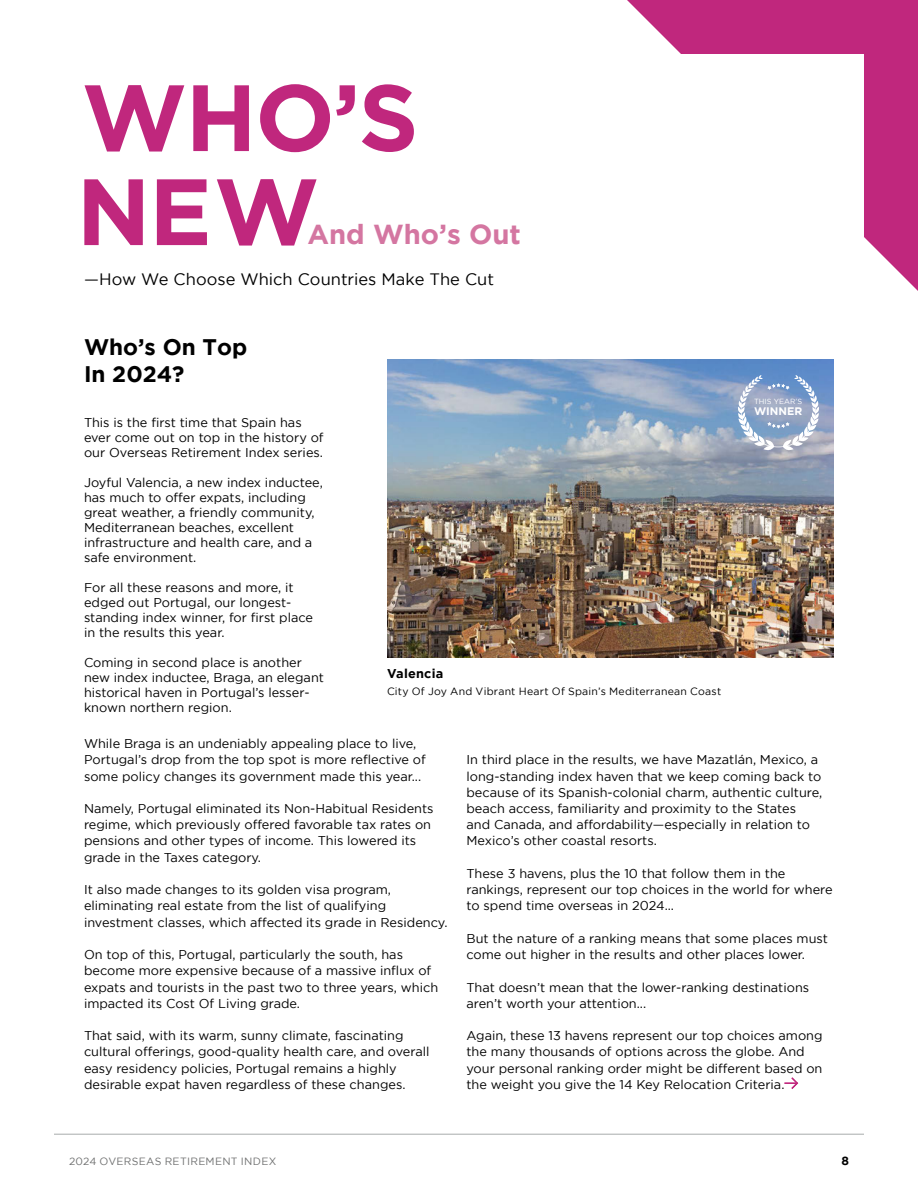
<style>
.page{position:relative;width:918px;height:1188px;background:#fff}
.page>*{position:absolute;margin:0;border:0;box-sizing:border-box;transform-origin:0 0}
.t1{font:700 93.9px/94.1px "Gotham";letter-spacing:-.02em;color:#c0277d}
.t2{font:700 27.45px "Gotham";color:#d476a1}
.t3{font:700 22.5px/27px "Gotham";color:#000}
.t4{font:16.5px "Gotham";color:#000}
.t5{font:12.75px/16.2px "Gotham";color:#000}
.t6{font:700 12.75px "Gotham";letter-spacing:.015em;color:#000}
.t7{font:700 12px "Gotham";color:#000}
.t8{font:700 10.95px "Gotham";color:#fff}
.t9{font:10.5px "Gotham";letter-spacing:.025em;color:#000}
.t10{font:10.5px "Gotham";letter-spacing:.03em;color:#6f7070}
.t11{font:7.5px "Gotham";letter-spacing:.005em;color:#fff}
</style>
<div class="page">
<svg style="left:627px;top:0;width:291px;height:291px"></svg>
<hr style="left:54px;top:1134px;width:810px;height:1px;background:#a8abac">
<svg style="left:784px;top:1077px;width:15px;height:12px"></svg>
<img style="left:387px;top:359px;width:447px;height:298px">
<svg style="left:738px;top:375px;width:81px;height:76px;background:#9eb0cd"></svg>
<h1 class="t1" style="left:76px;top:68px;width:344px">WHO’S<br>NEW</h1>
<h2 class="t2" style="left:308px;top:219px;width:215px">And Who’s Out</h2>
<p class="t4" style="left:84px;top:270px;width:412px">—How We Choose Which Countries Make The Cut</p>
<h3 class="t3" style="left:84px;top:333px;width:165px">Who’s On Top<br>In 2024?</h3>
<p class="t5" style="left:84px;top:415px;width:241px;line-height:15px">This is the first time that Spain has ever come out on top in the history of our Overseas Retirement Index series.</p>
<p class="t5" style="left:84px;top:475px;width:240px;line-height:15px">Joyful Valencia, a new index inductee, has much to offer expats, including great weather, a friendly community, Mediterranean beaches, excellent infrastructure and health care, and a safe environment.</p>
<p class="t5" style="left:84px;top:580px;width:231px;line-height:15px">For all these reasons and more, it edged out Portugal, our longest&shy;standing index winner, for first place in the results this year.</p>
<p class="t5" style="left:84px;top:655px;width:242px;line-height:15px">Coming in second place is another new index inductee, Braga, an elegant historical haven in Portugal’s lesser&shy;known northern region.</p>
<p class="t5" style="left:84px;top:735px;width:343px">While Braga is an undeniably appealing place to live,<br>Portugal’s drop from the top spot is more reflective of some policy changes its government made this year...</p>
<p class="t5" style="left:84px;top:800px;width:351px">Namely, Portugal eliminated its Non-Habitual Residents regime, which previously offered favorable tax rates on pensions and other types of income. This lowered its grade in the Taxes category.</p>
<p class="t5" style="left:84px;top:881px;width:365px">It also made changes to its golden visa program, eliminating real estate from the list of qualifying investment classes, which affected its grade in Residency.</p>
<p class="t5" style="left:84px;top:946px;width:356px">On top of this, Portugal, particularly the south, has become more expensive because of a massive influx of expats and tourists in the past two to three years, which impacted its Cost Of Living grade.</p>
<p class="t5" style="left:84px;top:1027px;width:347px">That said, with its warm, sunny climate, fascinating cultural offerings, good-quality health care, and overall easy residency policies, Portugal remains a highly desirable expat haven regardless of these changes.</p>
<p class="t11" style="left:754px;top:398px;width:50px">THIS YEAR’S</p>
<p class="t8" style="left:754px;top:404px;width:50px">WINNER</p>
<p class="t6" style="left:387px;top:666px;width:58px">Valencia</p>
<p class="t9" style="left:387px;top:685px;width:336px">City Of Joy And Vibrant Heart Of Spain’s Mediterranean Coast</p>
<p class="t5" style="left:466px;top:752px;width:357px">In third place in the results, we have Mazatlán, Mexico, a long-standing index haven that we keep coming back to because of its Spanish-colonial charm, authentic culture, beach access, familiarity and proximity to the States and Canada, and affordability—especially in relation to Mexico’s other coastal resorts.</p>
<p class="t5" style="left:466px;top:865px;width:368px">These 3 havens, plus the 10 that follow them in the rankings, represent our top choices in the world for where to spend time overseas in 2024...</p>
<p class="t5" style="left:466px;top:930px;width:363px">But the nature of a ranking means that some places must come out higher in the results and other places lower.</p>
<p class="t5" style="left:466px;top:979px;width:344px">That doesn’t mean that the lower-ranking destinations aren’t worth your attention...</p>
<p class="t5" style="left:466px;top:1027px;width:358px">Again, these 13 havens represent our top choices among the many thousands of options across the globe. And your personal ranking order might be different based on the weight you give the 14 Key Relocation Criteria.</p>
<p class="t10" style="left:69px;top:1155px;width:209px">2024 OVERSEAS RETIREMENT INDEX</p>
<p class="t7" style="left:841px;top:1154px;width:9px">8</p>
</div>
